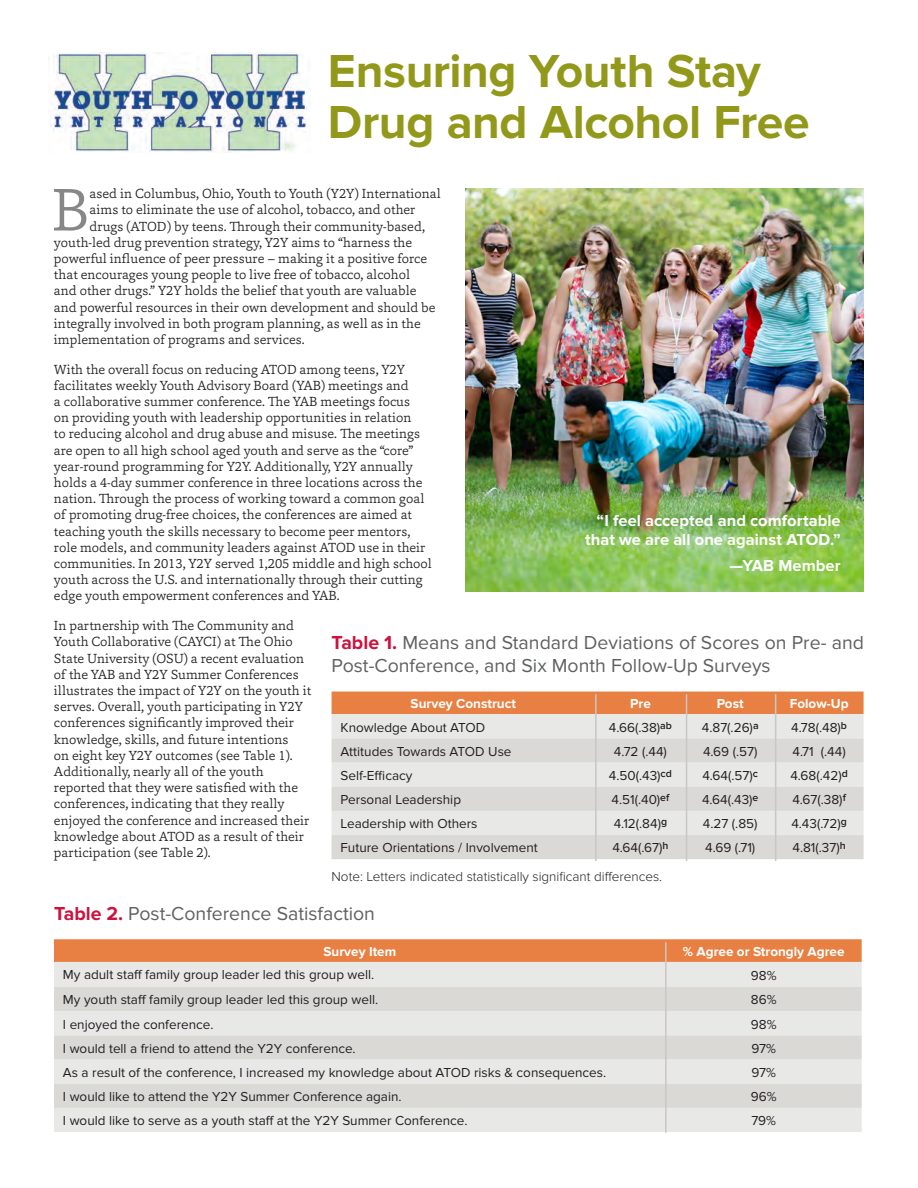
<style>
.page{position:relative;width:918px;height:1188px;background:#fff}
.page>*{position:absolute;margin:0;border:0;box-sizing:border-box;transform-origin:0 0}
.body_first{font:300 61.35px "Capita";color:#888686}
.t1{font:700 48px/51px "Proxima Nova";letter-spacing:-.01em;color:#92991a}
.Table_head{font:19.5px/23.4px "Proxima Nova";color:#5f6161}
.Quote_callouts{font:700 16.5px/18.9px "Proxima Nova";color:#fff;text-align:right}
.Body{font:300 13.5px/16.2px "Capita";color:#231f20}
.chart_inside{font:13.5px "Proxima Nova";color:#231f20}
.body_first-2{font:300 13.5px "Capita";color:#231f20}
.table_head_2{font:700 13.5px "Proxima Nova";color:#fff}
.Body-2{font:300 13.5px "Proxima Nova";color:#231f20}
.s1{font-weight:700;color:#cd123d}
</style>
<div class="page">
<img style="left:465px;top:188px;width:398px;height:404px">
<div style="left:332px;top:692px;width:532px;height:22px;background:#e78042"></div>
<div style="left:332px;top:714px;width:532px;height:24px;background:#e8e8e7"></div>
<svg style="left:332px;top:738px;width:532px;height:121px;background:#dfdfdc"></svg>
<svg style="left:54px;top:939px;width:808px;height:23px;background:#e78144"></svg>
<div style="left:54px;top:962px;width:808px;height:170px;background:#e8e8e7"></div>
<svg style="left:54px;top:987px;width:808px;height:121px;background:#dfdfdc"></svg>
<hr style="left:595px;top:694px;width:2px;height:167px;background:#cac6c6">
<hr style="left:686px;top:694px;width:1px;height:167px;background:#cac6c6">
<hr style="left:775px;top:694px;width:1px;height:167px;background:#cac6c6">
<hr style="left:665px;top:942px;width:2px;height:191px;background:#cac6c6">
<img style="left:50px;top:53px;width:259px;height:100px">
<h1 class="t1" style="left:328px;top:47px;width:483px">Ensuring Youth Stay<br>Drug and Alcohol Free</h1>
<p class="body_first" style="left:52px;top:169px;width:39px">B</p>
<p class="body_first-2" style="left:90px;top:185px;width:353px">ased in Columbus, Ohio, Youth to Youth (Y2Y) International</p>
<p class="body_first-2" style="left:90px;top:201px;width:327px">aims to eliminate the use of alcohol, tobacco, and other</p>
<p class="body_first-2" style="left:90px;top:217px;width:337px">drugs (ATOD) by teens. Through their community-based,</p>
<p class="body_first-2" style="left:54px;top:233px;width:360px">youth-led drug prevention strategy, Y2Y aims to “harness the</p>
<p class="body_first-2" style="left:54px;top:249px;width:375px">powerful influence of peer pressure – making it a positive force</p>
<p class="body_first-2" style="left:54px;top:266px;width:358px">that encourages young people to live free of tobacco, alcohol</p>
<p class="body_first-2" style="left:54px;top:282px;width:364px">and other drugs.” Y2Y holds the belief that youth are valuable</p>
<p class="body_first-2" style="left:54px;top:298px;width:383px">and powerful resources in their own development and should be</p>
<p class="body_first-2" style="left:54px;top:314px;width:368px">integrally involved in both program planning, as well as in the</p>
<p class="body_first-2" style="left:54px;top:330px;width:252px">implementation of programs and services.</p>
<p class="Body" style="left:54px;top:361px;width:379px">With the overall focus on reducing ATOD among teens, Y2Y facilitates weekly Youth Advisory Board (YAB) meetings and<br>a collaborative summer conference. The YAB meetings focus<br>on providing youth with leadership opportunities in relation<br>to reducing alcohol and drug abuse and misuse. The meetings are open to all high school aged youth and serve as the “core” year-round programming for Y2Y. Additionally, Y2Y annually holds a 4-day summer conference in three locations across the nation. Through the process of working toward a common goal of promoting drug-free choices, the conferences are aimed at teaching youth the skills necessary to become peer mentors, role models, and community leaders against ATOD use in their communities. In 2013, Y2Y served 1,205 middle and high school youth across the U.S. and internationally through their cutting edge youth empowerment conferences and YAB.</p>
<p class="Body" style="left:54px;top:617px;width:259px">In partnership with The Community and Youth Collaborative (CAYCI) at The Ohio State University (OSU) a recent evaluation of the YAB and Y2Y Summer Conferences illustrates the impact of Y2Y on the youth it serves. Overall, youth participating in Y2Y conferences significantly improved their knowledge, skills, and future intentions<br>on eight key Y2Y outcomes (see Table 1).<br>Additionally, nearly all of the youth reported that they were satisfied with the conferences, indicating that they really enjoyed the conference and increased their knowledge about ATOD as a result of their participation (see Table 2).</p>
<p class="Quote_callouts" style="left:585px;top:512px;width:257px">“I feel accepted and comfortable that we are all one against ATOD.”</p>
<p class="Quote_callouts" style="left:730px;top:557px;width:113px">—YAB Member</p>
<p class="Table_head" style="left:332px;top:631px;width:534px"><span class="s1">Table 1.</span> Means and Standard Deviations of Scores on Pre- and<br>Post-Conference, and Six Month Follow-Up Surveys</p>
<p class="table_head_2" style="left:411px;top:696px;width:107px">Survey Construct</p>
<p class="table_head_2" style="left:630px;top:696px;width:22px">Pre</p>
<p class="table_head_2" style="left:717px;top:696px;width:28px">Post</p>
<p class="table_head_2" style="left:790px;top:696px;width:60px">Folow-Up</p>
<p class="chart_inside" style="left:341px;top:719px;width:146px">Knowledge About ATOD</p>
<p class="chart_inside" style="left:609px;top:719px;width:65px">4.66(.38)<sup>ab</sup></p>
<p class="chart_inside" style="left:702px;top:719px;width:58px">4.87(.26)<sup>a</sup></p>
<p class="chart_inside" style="left:791px;top:719px;width:57px">4.78(.48)<sup>b</sup></p>
<p class="chart_inside" style="left:341px;top:744px;width:173px">Attitudes Towards ATOD Use</p>
<p class="chart_inside" style="left:614px;top:744px;width:54px">4.72 (.44)</p>
<p class="chart_inside" style="left:703px;top:744px;width:56px">4.69 (.57)</p>
<p class="chart_inside" style="left:793px;top:744px;width:55px">4.71 (.44)</p>
<p class="chart_inside" style="left:341px;top:768px;width:73px">Self-Efficacy</p>
<p class="chart_inside" style="left:609px;top:768px;width:65px">4.50(.43)<sup>cd</sup></p>
<p class="chart_inside" style="left:702px;top:768px;width:57px">4.64(.57)<sup>c</sup></p>
<p class="chart_inside" style="left:790px;top:768px;width:59px">4.68(.42)<sup>d</sup></p>
<p class="chart_inside" style="left:341px;top:792px;width:122px">Personal Leadership</p>
<p class="chart_inside" style="left:612px;top:792px;width:59px">4.51(.40)<sup>ef</sup></p>
<p class="chart_inside" style="left:702px;top:792px;width:58px">4.64(.43)<sup>e</sup></p>
<p class="chart_inside" style="left:792px;top:792px;width:55px">4.67(.38)<sup>f</sup></p>
<p class="chart_inside" style="left:341px;top:816px;width:139px">Leadership with Others</p>
<p class="chart_inside" style="left:614px;top:816px;width:55px">4.12(.84)<sup>g</sup></p>
<p class="chart_inside" style="left:703px;top:816px;width:56px">4.27 (.85)</p>
<p class="chart_inside" style="left:791px;top:816px;width:57px">4.43(.72)<sup>g</sup></p>
<p class="chart_inside" style="left:341px;top:840px;width:199px">Future Orientations / Involvement</p>
<p class="chart_inside" style="left:612px;top:840px;width:58px">4.64(.67)<sup>h</sup></p>
<p class="chart_inside" style="left:705px;top:840px;width:52px">4.69 (.71)</p>
<p class="chart_inside" style="left:792px;top:840px;width:55px">4.81(.37)<sup>h</sup></p>
<p class="Body-2" style="left:332px;top:869px;width:332px">Note: Letters indicated statistically significant differences.</p>
<p class="Table_head" style="left:54px;top:902px;width:323px"><span class="s1">Table 2.</span> Post-Conference Satisfaction</p>
<p class="table_head_2" style="left:324px;top:944px;width:74px">Survey Item</p>
<p class="table_head_2" style="left:683px;top:944px;width:163px">% Agree or Strongly Agree</p>
<p class="chart_inside" style="left:63px;top:967px;width:313px">My adult staff family group leader led this group well.</p>
<p class="chart_inside" style="left:751px;top:968px;width:27px">98%</p>
<p class="chart_inside" style="left:63px;top:992px;width:317px">My youth staff family group leader led this group well.</p>
<p class="chart_inside" style="left:751px;top:992px;width:27px">86%</p>
<p class="chart_inside" style="left:63px;top:1016px;width:152px">I enjoyed the conference.</p>
<p class="chart_inside" style="left:751px;top:1016px;width:27px">98%</p>
<p class="chart_inside" style="left:63px;top:1041px;width:294px">I would tell a friend to attend the Y2Y conference.</p>
<p class="chart_inside" style="left:751px;top:1041px;width:26px">97%</p>
<p class="chart_inside" style="left:63px;top:1065px;width:545px">As a result of the conference, I increased my knowledge about ATOD risks &amp; consequences.</p>
<p class="chart_inside" style="left:751px;top:1065px;width:26px">97%</p>
<p class="chart_inside" style="left:63px;top:1089px;width:340px">I would like to attend the Y2Y Summer Conference again.</p>
<p class="chart_inside" style="left:751px;top:1089px;width:27px">96%</p>
<p class="chart_inside" style="left:63px;top:1113px;width:406px">I would like to serve as a youth staff at the Y2Y Summer Conference.</p>
<p class="chart_inside" style="left:751px;top:1113px;width:26px">79%</p>
</div>
